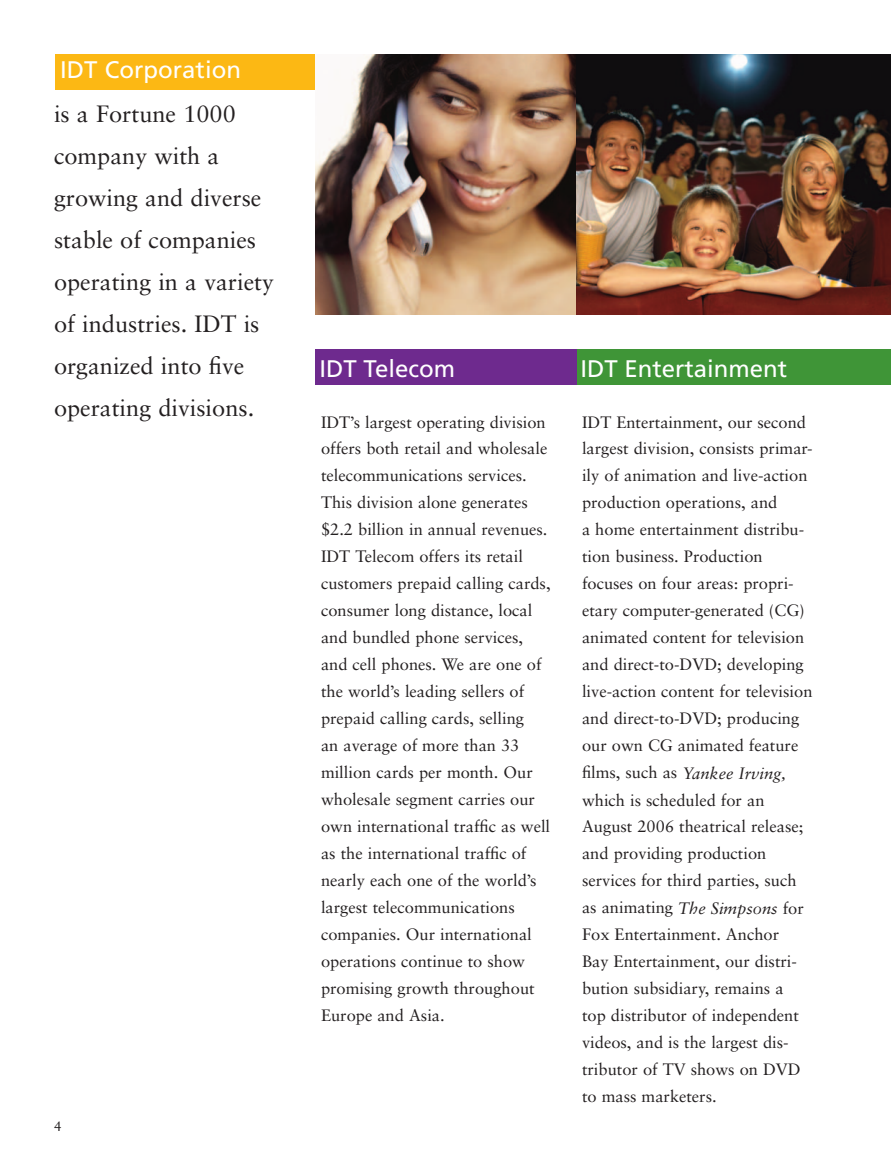
<style>
.page{position:relative;width:891px;height:1161px;background:#fff}
.page>*{position:absolute;margin:0;border:0;box-sizing:border-box;transform-origin:0 0}
.t1{font:24px "Frutiger";color:#fff}
.t2{font:23.7px/42px "Sabon";color:#231f20}
.t3{font:16.5px/27px "Sabon";color:#231f20}
.t4{font:13.5px "Sabon";color:#231f20}
.s1{font-style:italic}
</style>
<div class="page">
<div style="left:56px;top:54px;width:266px;height:36px;background:#fcb814"></div>
<div style="left:576px;top:350px;width:315px;height:36px;background:#3f9537"></div>
<div style="left:315px;top:350px;width:261px;height:36px;background:#6e2a8e"></div>
<img style="left:315px;top:54px;width:576px;height:261px">
<h1 class="t1" style="left:60px;top:60px;width:182px">IDT Corporation</h1>
<h2 class="t2" style="left:54px;top:95px;width:221px">is a Fortune 1000 company with a growing and diverse stable of companies operating in a variety of industries. IDT is organized into five operating divisions.</h2>
<p class="t4" style="left:54px;top:1120px;width:9px">4</p>
<h1 class="t1" style="left:320px;top:358px;width:137px">IDT Telecom</h1>
<p class="t3" style="left:321px;top:410px;width:231px">IDT’s largest operating division offers both retail and wholesale telecommunications services.<br>This division alone generates $2.2 billion in annual revenues.<br>IDT Telecom offers its retail customers prepaid calling cards, consumer long distance, local and bundled phone services, and cell phones. We are one of the world’s leading sellers of prepaid calling cards, selling<br>an average of more than 33 million cards per month. Our wholesale segment carries our own international traffic as well as the international traffic of nearly each one of the world’s largest telecommunications companies. Our international operations continue to show promising growth throughout<br>Europe and Asia.</p>
<h1 class="t1" style="left:581px;top:358px;width:208px">IDT Entertainment</h1>
<p class="t3" style="left:582px;top:410px;width:232px">IDT Entertainment, our second largest division, consists primar&shy;ily of animation and live-action production operations, and<br>a home entertainment distribu&shy;tion business. Production focuses on four areas: propri&shy;etary computer-generated (CG) animated content for television and direct-to-DVD; developing live-action content for television and direct-to-DVD; producing our own CG animated feature films, such as <span class="s1">Yankee Irving, </span>which is scheduled for an<br>August 2006 theatrical release; and providing production services for third parties, such as animating <span class="s1">The Simpsons</span> for<br>Fox Entertainment. Anchor<br>Bay Entertainment, our distri&shy;bution subsidiary, remains a<br>top distributor of independent videos, and is the largest dis&shy;tributor of TV shows on DVD to mass marketers.</p>
</div>
